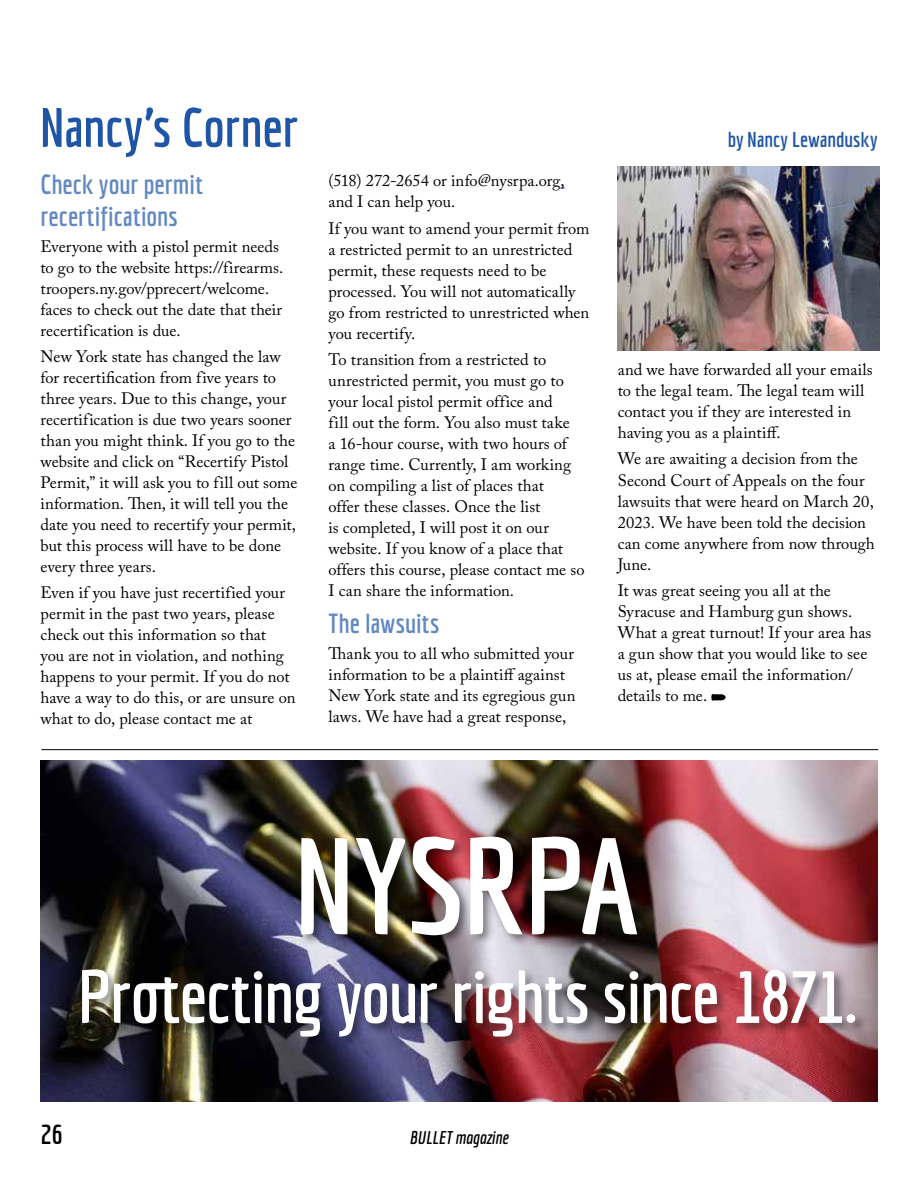
<style>
.page{position:relative;width:918px;height:1188px;background:#fff}
.page>*{position:absolute;margin:0;border:0;box-sizing:border-box;transform-origin:0 0}
.t1{font:700 133.65px "Economica";letter-spacing:-.01em;color:#fff}
.t2{font:700 73.2px "Economica";letter-spacing:-.02em;color:#fff}
.t3{font:700 54px "Economica";letter-spacing:-.005em;color:#1f55a6}
.t4{font:700 27px/31.5px "Economica";color:#6288c1}
.t5{font:700 27px "Economica";color:#000}
.t6{font:700 21px "Economica";color:#1f55a6}
.t7{font:italic 700 18px "Economica";letter-spacing:-.005em;color:#000}
.t8{font:16.5px/21px "Adobe Caslon Pro";color:#000}
</style>
<div class="page">
<img style="left:618px;top:167px;width:262px;height:184px">
<svg style="left:711px;top:694px;width:15px;height:7px"></svg>
<img style="left:40px;top:760px;width:838px;height:342px">
<div style="left:79px;top:834px;width:789px;height:215px;background:#000;opacity:.46"></div>
<hr style="left:41px;top:749px;width:837px;height:1px;background:#000">
<h3 class="t3" style="left:40px;top:96px;width:259px">Nancy’s Corner</h3>
<h3 class="t4" style="left:40px;top:168px;width:164px">Check your permit recertifications</h3>
<p class="t8" style="left:40px;top:236px;width:244px">Everyone with a pistol permit needs to go to the website https://firearms. troopers.ny.gov/pprecert/welcome. faces to check out the date that their recertification is due.</p>
<p class="t8" style="left:41px;top:346px;width:258px">New York state has changed the law for recertification from five years to three years. Due to this change, your recertification is due two years sooner than you might think. If you go to the website and click on “Recertify Pistol Permit,” it will ask you to fill out some information. Then, it will tell you the date you need to recertify your permit, but this process will have to be done every three years.</p>
<p class="t8" style="left:41px;top:582px;width:257px">Even if you have just recertified your permit in the past two years, please check out this information so that<br>you are not in violation, and nothing happens to your permit. If you do not have a way to do this, or are unsure on what to do, please contact me at</p>
<p class="t8" style="left:328px;top:170px;width:238px">(518) 272-2654 or info@nysrpa.org, and I can help you.</p>
<p class="t8" style="left:328px;top:217px;width:262px">If you want to amend your permit from a restricted permit to an unrestricted permit, these requests need to be processed. You will not automatically go from restricted to unrestricted when you recertify.</p>
<p class="t8" style="left:328px;top:349px;width:258px">To transition from a restricted to unrestricted permit, you must go to your local pistol permit office and<br>fill out the form. You also must take<br>a 16-hour course, with two hours of range time. Currently, I am working on compiling a list of places that<br>offer these classes. Once the list<br>is completed, I will post it on our website. If you know of a place that offers this course, please contact me so I can share the information.</p>
<h3 class="t4" style="left:328px;top:607px;width:112px">The lawsuits</h3>
<p class="t8" style="left:328px;top:643px;width:249px">Thank you to all who submitted your information to be a plaintiff against New York state and its egregious gun laws. We have had a great response,</p>
<p class="t6" style="left:728px;top:127px;width:151px">by Nancy Lewandusky</p>
<p class="t8" style="left:618px;top:359px;width:257px">and we have forwarded all your emails to the legal team. The legal team will contact you if they are interested in having you as a plaintiff.</p>
<p class="t8" style="left:618px;top:448px;width:258px">We are awaiting a decision from the<br>Second Court of Appeals on the four lawsuits that were heard on March 20,<br>2023. We have been told the decision can come anywhere from now through<br>June.</p>
<p class="t8" style="left:618px;top:580px;width:255px">It was great seeing you all at the<br>Syracuse and Hamburg gun shows.<br>What a great turnout! If your area has a gun show that you would like to see us at, please email the information/ details to me.</p>
<h1 class="t1" style="left:295px;top:809px;width:346px">NYSRPA</h1>
<h2 class="t2" style="left:78px;top:954px;width:781px">Protecting your rights since 1871.</h2>
<h3 class="t5" style="left:40px;top:1119px;width:24px">26</h3>
<p class="t7" style="left:409px;top:1127px;width:101px">BULLET magazine</p>
</div>
